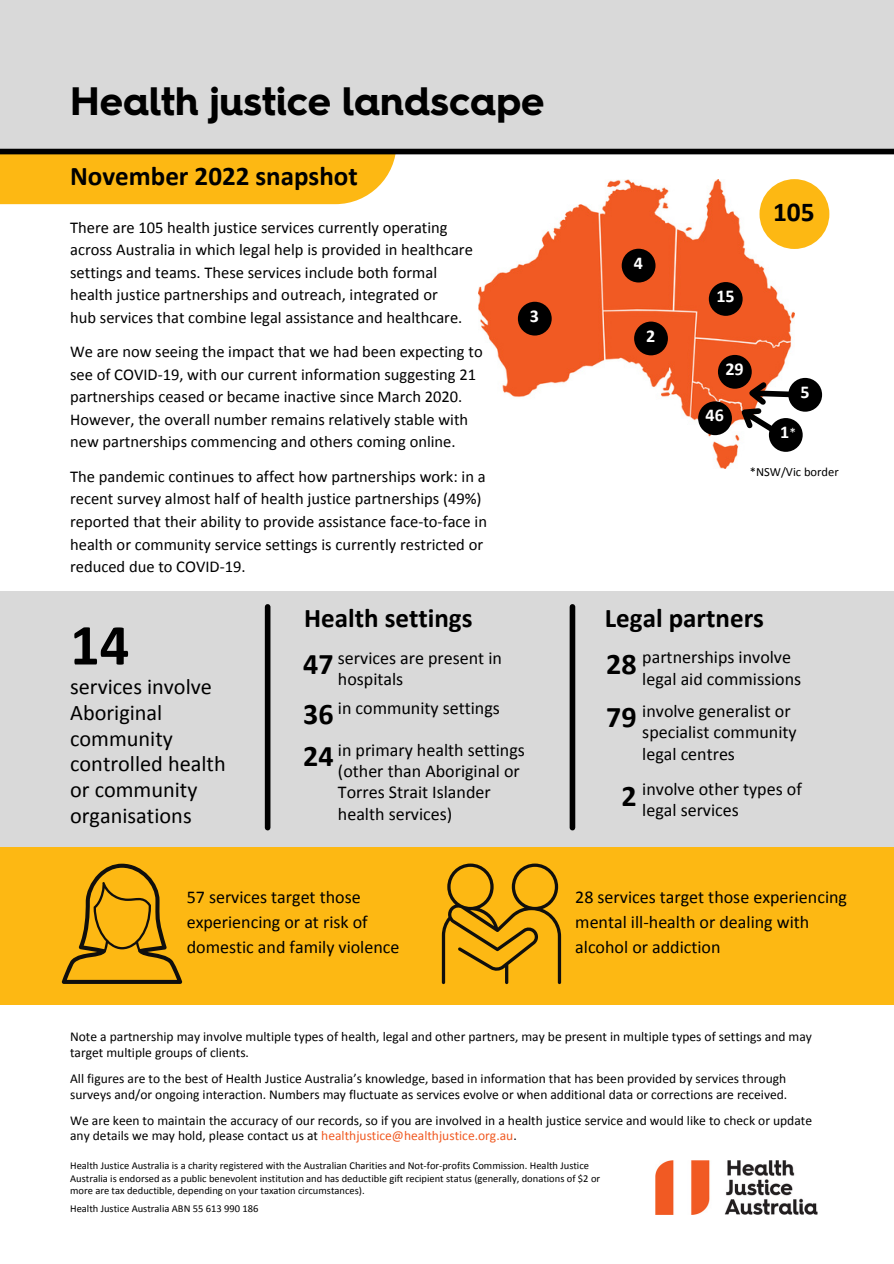
<style>
.page{position:relative;width:894px;height:1264px;background:#fff}
.page>*{position:absolute;margin:0;border:0;box-sizing:border-box;transform-origin:0 0}
.t1{font:700 58.35px "Calibri";color:#000}
.t2{font:700 39.75px "Hurme Geometric Sans 4";color:#000}
.t3{font:700 30px/50.1px "Calibri";color:#000}
.t4{font:700 27.3px "Calibri";color:#000}
.t5{font:700 27px "Calibri";color:#000}
.t6{font:22.2px/26px "Calibri";color:#000}
.t7{font:18px/21.5px "Calibri";color:#000}
.t8{font:700 18px "Calibri";color:#fff}
.t9{font:16.5px/22.5px "Calibri";color:#000}
.t10{font:13.5px/15.8px "Calibri";color:#000}
.t11{font:13.35px "Calibri";color:#fff}
.t12{font:12.45px "Calibri";color:#000}
.t13{font:10.5px/12.3px "Calibri";color:#000}
.s1{color:#f05a22}
</style>
<div class="page">
<div style="left:0;top:154px;width:396px;height:50px;background:#fdb813"></div>
<div style="left:0;top:0;width:893px;height:149px;background:#d9d9d9"></div>
<div style="left:0;top:749px;width:893px;height:255px;background:#fdb813"></div>
<div style="left:0;top:591px;width:893px;height:255px;background:#d9d9d9"></div>
<div style="left:265px;top:607px;width:5px;height:220px;background:#000"></div>
<div style="left:569px;top:607px;width:6px;height:220px;background:#000"></div>
<svg style="left:62px;top:863px;width:120px;height:120px"></svg>
<div style="left:0;top:149px;width:893px;height:5px;background:#000"></div>
<img style="left:655px;top:1160px;width:162px;height:54px">
<svg style="left:441px;top:863px;width:120px;height:121px"></svg>
<img style="left:478px;top:179px;width:316px;height:289px">
<div style="left:759px;top:179px;width:70px;height:70px;background:#fdb813;border-radius:50%"></div>
<div style="left:634px;top:321px;width:33px;height:34px;background:#000;border-radius:50%"></div>
<div style="left:708px;top:282px;width:34px;height:34px;background:#000;border-radius:50%"></div>
<div style="left:517px;top:302px;width:34px;height:33px;background:#000;border-radius:50%"></div>
<div style="left:621px;top:249px;width:34px;height:33px;background:#000;border-radius:50%"></div>
<div style="left:698px;top:401px;width:33px;height:34px;background:#000;border-radius:50%"></div>
<div style="left:717px;top:355px;width:34px;height:34px;background:#000;border-radius:50%"></div>
<div style="left:768px;top:418px;width:34px;height:34px;background:#000;border-radius:50%"></div>
<div style="left:788px;top:378px;width:33px;height:34px;background:#000;border-radius:50%"></div>
<svg style="left:727px;top:376px;width:74px;height:62px"></svg>
<h2 class="t2" style="left:70px;top:77px;width:475px">Health justice landscape</h2>
<h3 class="t5" style="left:70px;top:165px;width:289px">November 2022 snapshot</h3>
<p class="t9" style="left:70px;top:217px;width:404px">There are 105 health justice services currently operating across Australia in which legal help is provided in healthcare settings and teams. These services include both formal health justice partnerships and outreach, integrated or<br>hub services that combine legal assistance and healthcare.</p>
<p class="t9" style="left:70px;top:342px;width:414px">We are now seeing the impact that we had been expecting to see of COVID-19, with our current information suggesting 21 partnerships ceased or became inactive since March 2020.<br>However, the overall number remains relatively stable with new partnerships commencing and others coming online.</p>
<p class="t9" style="left:70px;top:466px;width:418px">The pandemic continues to affect how partnerships work: in a recent survey almost half of health justice partnerships (49%) reported that their ability to provide assistance face-to-face in health or community service settings is currently restricted or reduced due to COVID-19.</p>
<p class="t8" style="left:530px;top:308px;width:11px">3</p>
<p class="t8" style="left:633px;top:255px;width:11px">4</p>
<p class="t8" style="left:646px;top:328px;width:11px">2</p>
<p class="t8" style="left:716px;top:288px;width:20px">15</p>
<p class="t8" style="left:725px;top:361px;width:20px">29</p>
<p class="t8" style="left:705px;top:408px;width:20px">46</p>
<h3 class="t4" style="left:772px;top:201px;width:43px">105</h3>
<p class="t8" style="left:800px;top:384px;width:11px">5</p>
<p class="t8" style="left:780px;top:424px;width:11px">1</p>
<p class="t11" style="left:789px;top:427px;width:8px">*</p>
<p class="t12" style="left:749px;top:467px;width:90px">*NSW/Vic border</p>
<h1 class="t1" style="left:70px;top:620px;width:61px">14</h1>
<h3 class="t6" style="left:70px;top:675px;width:157px">services involve<br>Aboriginal community controlled health or community organisations</h3>
<h3 class="t5" style="left:304px;top:607px;width:170px">Health settings</h3>
<h3 class="t5" style="left:604px;top:607px;width:161px">Legal partners</h3>
<p class="t7" style="left:338px;top:648px;width:165px">services are present in hospitals</p>
<h3 class="t3" style="left:303px;top:641px;width:32px">47<br>36</h3>
<h3 class="t3" style="left:303px;top:733px;width:32px">24</h3>
<p class="t7" style="left:338px;top:698px;width:163px">in community settings</p>
<p class="t7" style="left:338px;top:740px;width:188px">in primary health settings (other than Aboriginal or<br>Torres Strait Islander health services)</p>
<p class="t7" style="left:642px;top:648px;width:160px">partnerships involve legal aid commissions</p>
<p class="t7" style="left:642px;top:701px;width:156px">involve generalist or specialist community legal centres</p>
<p class="t7" style="left:642px;top:779px;width:161px">involve other types of legal services</p>
<h3 class="t3" style="left:606px;top:641px;width:32px">28</h3>
<h3 class="t3" style="left:606px;top:695px;width:32px">79</h3>
<h3 class="t3" style="left:621px;top:773px;width:17px">2</h3>
<p class="t7" style="left:187px;top:886px;width:214px;line-height:24.8px">57 services target those experiencing or at risk of domestic and family violence</p>
<p class="t7" style="left:575px;top:886px;width:273px;line-height:24.8px">28 services target those experiencing mental ill-health or dealing with alcohol or addiction</p>
<p class="t10" style="left:70px;top:1030px;width:743px">Note a partnership may involve multiple types of health, legal and other partners, may be present in multiple types of settings and may target multiple groups of clients.</p>
<p class="t10" style="left:70px;top:1071px;width:718px">All figures are to the best of Health Justice Australia’s knowledge, based in information that has been provided by services through surveys and/or ongoing interaction. Numbers may fluctuate as services evolve or when additional data or corrections are received.</p>
<p class="t10" style="left:70px;top:1113px;width:743px">We are keen to maintain the accuracy of our records, so if you are involved in a health justice service and would like to check or update any details we may hold, please contact us at <span class="s1">healthjustice@healthjustice.org.au</span>.</p>
<p class="t13" style="left:70px;top:1160px;width:531px">Health Justice Australia is a charity registered with the Australian Charities and Not-for-profits Commission. Health Justice<br>Australia is endorsed as a public benevolent institution and has deductible gift recipient status (generally, donations of $2 or more are tax deductible, depending on your taxation circumstances).</p>
<p class="t13" style="left:70px;top:1202px;width:190px">Health Justice Australia ABN 55 613 990 186</p>
</div>
